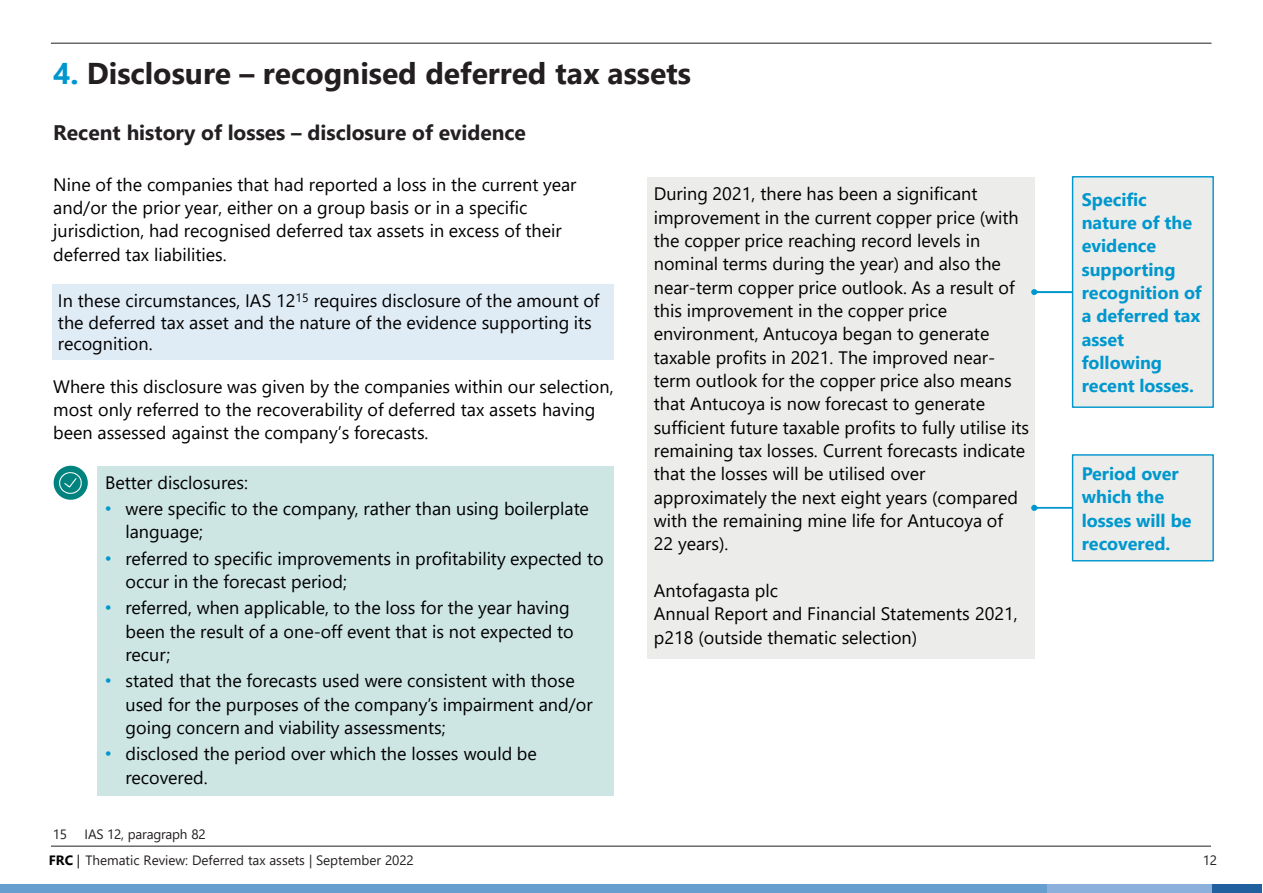
<style>
.page{position:relative;width:1263px;height:893px;background:#fff}
.page>*{position:absolute;margin:0;border:0;box-sizing:border-box;transform-origin:0 0}
.t1{font:700 30px "Segoe UI";color:#231f20}
.t2{font:700 21px "Segoe UI";color:#231f22}
.t3{font:18px/23.4px "Segoe UI";color:#000}
.t4{font:700 18px/23.4px "Segoe UI";color:#0097ce}
.t5{font:13.5px "Segoe UI";letter-spacing:-.005em;color:#231f20}
.t6{font:13.5px "Segoe UI";letter-spacing:-.015em;color:#231f22}
.s1{color:#0097ce}
.s2{font-family:"Arial";color:#0097ce}
.s3{font-weight:700;color:#000}
.s4{color:#000}
</style>
<div class="page">
<hr style="left:51px;top:43px;width:1161px;height:1px;background:#231f20">
<hr style="left:51px;top:846px;width:1160px;height:1px;background:#231f20">
<div style="left:0;top:884px;width:1047px;height:9px;background:#669ed0"></div>
<div style="left:1047px;top:884px;width:166px;height:9px;background:#8bb0dc"></div>
<div style="left:1213px;top:884px;width:49px;height:9px;background:#20609f"></div>
<div style="left:647px;top:177px;width:387px;height:481px;background:#ececea"></div>
<div style="left:1073px;top:177px;width:140px;height:230px;background:#ececea"></div>
<div style="left:1072px;top:176px;width:142px;height:232px;border:1px solid #0097cd"></div>
<svg style="left:1031px;top:289px;width:42px;height:6px"></svg>
<div style="left:54px;top:466px;width:34px;height:34px;background:#00827e;border-radius:50%"></div>
<img style="left:60px;top:472px;width:22px;height:22px">
<div style="left:97px;top:466px;width:517px;height:329px;background:#cde5e3"></div>
<div style="left:1073px;top:455px;width:140px;height:106px;background:#ececea"></div>
<div style="left:1072px;top:454px;width:142px;height:107px;border:1px solid #0097cd"></div>
<svg style="left:1031px;top:505px;width:42px;height:6px"></svg>
<div style="left:53px;top:284px;width:561px;height:76px;background:#dfebf5"></div>
<h2 class="t1" style="left:53px;top:51px;width:639px"><span class="s1">4.</span> Disclosure – recognised deferred tax assets</h2>
<p class="t2" style="left:53px;top:117px;width:474px">Recent history of losses – disclosure of evidence</p>
<p class="t3" style="left:53px;top:172px;width:525px">Nine of the companies that had reported a loss in the current year and/or the prior year, either on a group basis or in a specific jurisdiction, had recognised deferred tax assets in excess of their deferred tax liabilities.</p>
<p class="t3" style="left:58px;top:289px;width:543px;line-height:21.6px">In these circumstances, IAS 12<sup>15</sup> requires disclosure of the amount of the deferred tax asset and the nature of the evidence supporting its recognition.</p>
<p class="t3" style="left:53px;top:373px;width:562px">Where this disclosure was given by the companies within our selection, most only referred to the recoverability of deferred tax assets having been assessed against the company’s forecasts.</p>
<p class="t3" style="left:105px;top:469px;width:144px">Better disclosures:</p>
<p class="t3" style="left:125px;top:496px;width:465px;text-indent:-20px"><span class="s2">•</span> were specific to the company, rather than using boilerplate language;</p>
<p class="t3" style="left:125px;top:545px;width:480px;text-indent:-20px"><span class="s2">•</span> referred to specific improvements in profitability expected to occur in the forecast period;</p>
<p class="t3" style="left:125px;top:595px;width:450px;text-indent:-20px"><span class="s2">•</span> referred, when applicable, to the loss for the year having been the result of a one-off event that is not expected to recur;</p>
<p class="t3" style="left:125px;top:668px;width:469px;text-indent:-20px"><span class="s2">•</span> stated that the forecasts used were consistent with those used for the purposes of the company’s impairment and/or going concern and viability assessments;</p>
<p class="t3" style="left:125px;top:741px;width:413px;text-indent:-20px"><span class="s2">•</span> disclosed the period over which the losses would be recovered.</p>
<p class="t6" style="left:53px;top:824px;width:16px">15</p>
<p class="t6" style="left:85px;top:824px;width:123px">IAS 12, paragraph 82</p>
<p class="t5" style="left:49px;top:851px;width:366px"><span class="s3">FRC</span> <span class="s4">|</span> Thematic Review: Deferred tax assets | September 2022</p>
<p class="t3" style="left:654px;top:181px;width:377px">During 2021, there has been a significant improvement in the current copper price (with the copper price reaching record levels in nominal terms during the year) and also the near-term copper price outlook. As a result of this improvement in the copper price environment, Antucoya began to generate taxable profits in 2021. The improved near&shy;term outlook for the copper price also means that Antucoya is now forecast to generate sufficient future taxable profits to fully utilise its remaining tax losses. Current forecasts indicate that the losses will be utilised over approximately the next eight years (compared with the remaining mine life for Antucoya of<br>22 years).</p>
<p class="t3" style="left:654px;top:578px;width:126px">Antofagasta plc</p>
<p class="t3" style="left:654px;top:601px;width:366px">Annual Report and Financial Statements 2021, p218 (outside thematic selection)</p>
<p class="t4" style="left:1082px;top:186px;width:121px">Specific nature of the evidence supporting recognition of a deferred tax asset following recent losses.</p>
<p class="t4" style="left:1082px;top:461px;width:111px">Period over which the losses will be recovered.</p>
<p class="t5" style="left:1203px;top:851px;width:16px">12</p>
</div>
